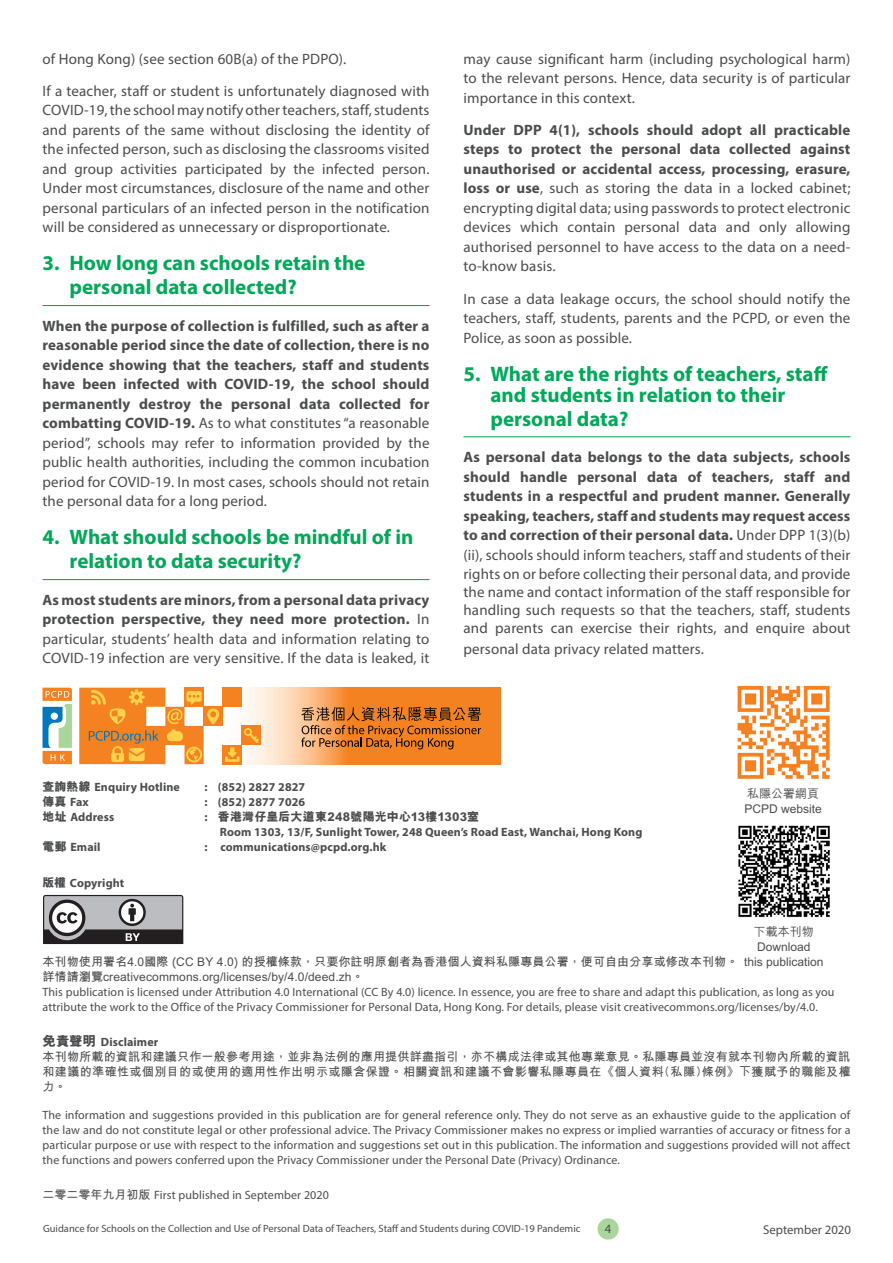
<style>
.page{position:relative;width:893px;height:1263px;background:#fff}
.page>*{position:absolute;margin:0;border:0;box-sizing:border-box;transform-origin:0 0}
.t1{font:700 21px/24px "Myriad Pro";color:#00a859}
.Body{font:15px/19.5px "Myriad Pro";letter-spacing:.01em;color:#4b4c4d;text-align:justify}
.Body-2{font:700 15px/19.5px "Myriad Pro";letter-spacing:.01em;color:#4b4c4d;text-align:justify}
.t2{font:12.75px "Myriad Pro";color:#4b4c4d}
.Disclaimer{font:12px/15px "Myriad Pro";letter-spacing:.01em;color:#4b4c4d}
.Disclaimer-2{font:700 12px/15px "Myriad Pro";letter-spacing:.01em;color:#4b4c4d}
.版權___免責聲明內文{font:700 12px/15px "M Hei HK";letter-spacing:.035em;color:#4b4c4d;text-align:justify}
.版權___免責聲明內文-2{font:700 12px/15px "M Hei HK";color:#4b4c4d}
.t3{font:10.5px "Myriad Pro";color:#4b4c4d}
.s1{font-weight:400}
.s2{font-weight:700}
.s3{font-family:"M Hei HK";font-weight:800}
.s4{font-weight:500}
.s5{font-family:"M Hei HK";font-weight:700}
.s6{font-family:"M Hei HK";font-weight:800;font-size:13.5px}
</style>
<div class="page">
<div style="left:597px;top:1218px;width:22px;height:21px;background:#aad59b;border-radius:50%"></div>
<hr style="left:43px;top:305px;width:386px;height:1px;background:#00a859">
<hr style="left:43px;top:579px;width:386px;height:1px;background:#00a859">
<hr style="left:463px;top:436px;width:387px;height:1px;background:#00a859">
<svg style="left:43px;top:895px;width:140px;height:49px"></svg>
<svg style="left:219px;top:688px;width:281px;height:76px"></svg>
<div style="left:204px;top:707px;width:19px;height:19px;background:#f58220"></div>
<div style="left:223px;top:745px;width:19px;height:19px;background:#f58220"></div>
<div style="left:242px;top:726px;width:19px;height:19px;background:#f58220"></div>
<div style="left:223px;top:688px;width:19px;height:19px;background:#f58220"></div>
<svg style="left:43px;top:688px;width:29px;height:76px"></svg>
<svg style="left:225px;top:728px;width:34px;height:34px"></svg>
<svg style="left:79px;top:688px;width:140px;height:76px"></svg>
<svg style="left:301px;top:707px;width:180px;height:42px"></svg>
<img style="left:737px;top:685px;width:93px;height:94px">
<img style="left:738px;top:825px;width:92px;height:93px">
<p class="Body" style="left:43px;top:49px;width:305px">of Hong Kong) (see section 60B(a) of the PDPO).</p>
<p class="Body" style="left:43px;top:81px;width:388px">If a teacher, staff or student is unfortunately diagnosed with COVID-19, the school may notify other teachers, staff, students and parents of the same without disclosing the identity of the infected person, such as disclosing the classrooms visited and group activities participated by the infected person.<br>Under most circumstances, disclosure of the name and other personal particulars of an infected person in the notification will be considered as unnecessary or disproportionate.</p>
<p class="t1" style="left:70px;top:251px;width:297px;text-indent:-27px">3. How long can schools retain the personal data collected?</p>
<p class="Body-2" style="left:43px;top:316px;width:388px">When the purpose of collection is fulfilled, such as after a reasonable period since the date of collection, there is no evidence showing that the teachers, staff and students have been infected with COVID-19, the school should permanently destroy the personal data collected for combatting COVID-19. <span class="s1">As to what constitutes “a reasonable period”, schools may refer to information provided by the public health authorities, including the common incubation period for COVID-19. In most cases, schools should not retain the personal data for a long period.</span></p>
<p class="t1" style="left:70px;top:525px;width:345px;text-indent:-27px">4. What should schools be mindful of in relation to data security?</p>
<p class="Body" style="left:43px;top:590px;width:388px"><span class="s2">As most students are minors, from a personal data privacy protection perspective, they need more protection.</span> In particular, students’ health data and information relating to COVID-19 infection are very sensitive. If the data is leaked, it</p>
<p class="Body" style="left:463px;top:49px;width:388px">may cause significant harm (including psychological harm) to the relevant persons. Hence, data security is of particular importance in this context.</p>
<p class="Body" style="left:463px;top:120px;width:388px"><span class="s2">Under DPP 4(1), schools should adopt all practicable steps to protect the personal data collected against unauthorised or accidental access, processing, erasure, loss or use</span>, such as storing the data in a locked cabinet; encrypting digital data; using passwords to protect electronic devices which contain personal data and only allowing authorised personnel to have access to the data on a need&shy;to-know basis.</p>
<p class="Body" style="left:463px;top:289px;width:388px">In case a data leakage occurs, the school should notify the teachers, staff, students, parents and the PCPD, or even the Police, as soon as possible.</p>
<p class="t1" style="left:490px;top:362px;width:339px;line-height:21px;text-indent:-27px">5. What are the rights of teachers, staff and students in relation to their</p>
<p class="t1" style="left:490px;top:406px;width:139px">personal data?</p>
<p class="Body-2" style="left:463px;top:447px;width:388px">As personal data belongs to the data subjects, schools should handle personal data of teachers, staff and students in a respectful and prudent manner. Generally speaking, teachers, staff and students may request access to and correction of their personal data. <span class="s1">Under DPP 1(3)(b) (ii), schools should inform teachers, staff and students of their rights on or before collecting their personal data, and provide</span></p>
<p class="Body" style="left:463px;top:583px;width:388px;line-height:18px">the name and contact information of the staff responsible for handling such requests so that the teachers, staff, students and parents can exercise their rights, and enquire about</p>
<p class="Body" style="left:463px;top:639px;width:242px">personal data privacy related matters.</p>
<p class="Disclaimer-2" style="left:43px;top:779px;width:139px"><span class="s3">查詢熱線</span> Enquiry Hotline</p>
<p class="Disclaimer-2" style="left:205px;top:779px;width:102px">: (852) 2827 2827</p>
<p class="Disclaimer-2" style="left:43px;top:794px;width:48px"><span class="s3">傳真</span> Fax</p>
<p class="Disclaimer-2" style="left:205px;top:794px;width:102px">: (852) 2877 7026</p>
<p class="Disclaimer-2" style="left:43px;top:809px;width:73px"><span class="s3">地址</span> Address</p>
<p class="Disclaimer-2" style="left:220px;top:809px;width:424px;text-indent:-15px">: <span class="s3">香港灣仔皇后大道東248號陽光中心13樓1303室<br></span>Room 1303, 13/F, Sunlight Tower, 248 Queen’s Road East, Wanchai, Hong Kong</p>
<p class="Disclaimer-2" style="left:43px;top:839px;width:60px"><span class="s3">電郵</span> Email</p>
<p class="Disclaimer-2" style="left:205px;top:839px;width:183px">: communications@pcpd.org.hk</p>
<p class="Disclaimer-2" style="left:43px;top:875px;width:83px"><span class="s3">版權</span> Copyright</p>
<p class="版權___免責聲明內文-2" style="left:745px;top:785px;width:79px"><span class="s4">私隱公署網頁<br></span>PCPD website</p>
<p class="版權___免責聲明內文-2" style="left:754px;top:923px;width:62px"><span class="s4">下載本刊物<br></span>Download</p>
<p class="版權___免責聲明內文-2" style="left:744px;top:953px;width:81px">this publication</p>
<p class="Disclaimer" style="left:43px;top:954px;width:793px"><span class="s5">本刊物使用署名4.0國際 (CC BY 4.0) 的授權條款，只要你註明原創者為香港個人資料私隱專員公署，便可自由分享或修改本刊物。<br>詳情請瀏覽creativecommons.org/licenses/by/4.0/deed.zh。<br></span>This publication is licensed under Attribution 4.0 International (CC By 4.0) licence. In essence, you are free to share and adapt this publication, as long as you attribute the work to the Office of the Privacy Commissioner for Personal Data, Hong Kong. For details, please visit creativecommons.org/licenses/by/4.0.</p>
<p class="Disclaimer-2" style="left:43px;top:1034px;width:117px"><span class="s6">免責聲明</span> Disclaimer</p>
<p class="版權___免責聲明內文" style="left:43px;top:1048px;width:810px">本刊物所載的資訊和建議只作一般參考用途，並非為法例的應用提供詳盡指引，亦不構成法律或其他專業意見。私隱專員並沒有就本刊物內所載的資訊和建議的準確性或個別目的或使用的適用性作出明示或隱含保證。相關資訊和建議不會影響私隱專員在《個人資料(私隱)條例》下獲賦予的職能及權力。</p>
<p class="Disclaimer" style="left:43px;top:1107px;width:809px;text-align:justify">The information and suggestions provided in this publication are for general reference only. They do not serve as an exhaustive guide to the application of the law and do not constitute legal or other professional advice. The Privacy Commissioner makes no express or implied warranties of accuracy or fitness for a particular purpose or use with respect to the information and suggestions set out in this publication. The information and suggestions provided will not affect the functions and powers conferred upon the Privacy Commissioner under the Personal Date (Privacy) Ordinance.</p>
<p class="Disclaimer" style="left:43px;top:1187px;width:288px"><span class="s5">二零二零年九月初版</span> First published in September 2020</p>
<p class="t3" style="left:43px;top:1222px;width:539px">Guidance for Schools on the Collection and Use of Personal Data of Teachers, Staff and Students during COVID-19 Pandemic</p>
<p class="t2" style="left:605px;top:1221px;width:8px">4</p>
<p class="t2" style="left:763px;top:1222px;width:89px">September 2020</p>
</div>
